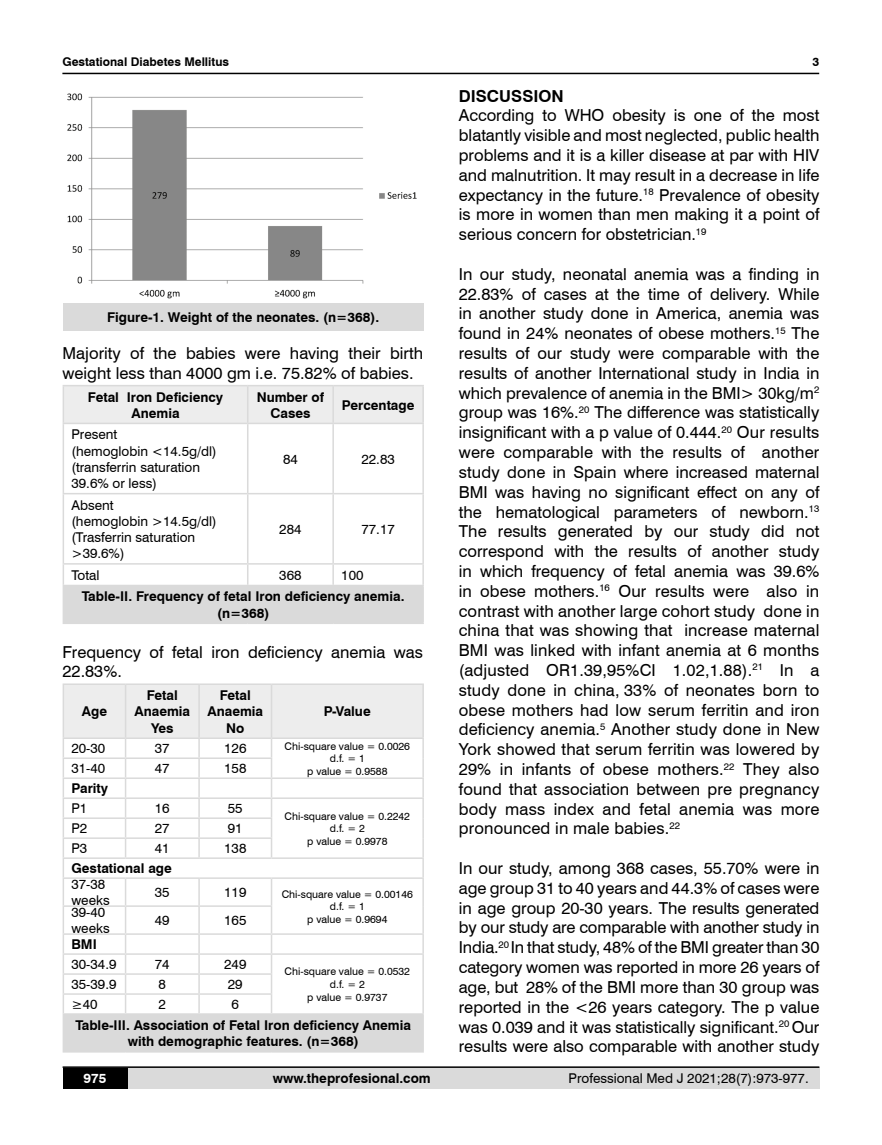
<style>
.page{position:relative;width:882px;height:1145px;background:#fff}
.page>*{position:absolute;margin:0;border:0;box-sizing:border-box;transform-origin:0 0}
.t1{font:16.5px/19.8px "Swiss 721 BT";color:#000;text-align:justify}
.t2{font:700 16.5px "Swiss 721 BT";color:#000}
.t3{font:700 13.5px/16.2px "Swiss 721 BT";color:#000;text-align:center}
.t4{font:13.5px/16.2px "Swiss 721 BT";color:#000}
.t5{font:700 13.5px "Swiss 721 BT";color:#fff}
.t6{font:700 12px "Swiss 721 BT";color:#000}
.t7{font:10.5px/12.6px "Swiss 721 BT";color:#000;text-align:center}
</style>
<div class="page">
<div style="left:63px;top:1067px;width:756px;height:21px;background:#dadada"></div>
<hr style="left:63px;top:1066px;width:756px;height:2px;background:#000">
<div style="left:63px;top:1068px;width:64px;height:20px;background:#000"></div>
<hr style="left:62px;top:73px;width:756px;height:1px;background:#000">
<div style="left:64px;top:386px;width:358px;height:37px;background:#ededed"></div>
<div style="left:63px;top:585px;width:360px;height:38px;background:#dadada"></div>
<hr style="left:63px;top:385px;width:184px;height:1px;background:#dadada">
<hr style="left:63px;top:386px;width:1px;height:37px;background:#dadada">
<hr style="left:247px;top:385px;width:86px;height:1px;background:#dadada">
<hr style="left:247px;top:386px;width:1px;height:37px;background:#dadada">
<hr style="left:333px;top:385px;width:90px;height:1px;background:#dadada">
<hr style="left:332px;top:386px;width:2px;height:37px;background:#dadada">
<hr style="left:422px;top:386px;width:1px;height:37px;background:#dadada">
<hr style="left:63px;top:423px;width:184px;height:1px;background:#dadada">
<hr style="left:63px;top:424px;width:1px;height:69px;background:#dadada">
<hr style="left:247px;top:423px;width:86px;height:1px;background:#dadada">
<hr style="left:247px;top:424px;width:1px;height:69px;background:#dadada">
<hr style="left:333px;top:423px;width:90px;height:1px;background:#dadada">
<hr style="left:332px;top:424px;width:2px;height:69px;background:#dadada">
<hr style="left:422px;top:424px;width:1px;height:69px;background:#dadada">
<hr style="left:63px;top:493px;width:184px;height:1px;background:#dadada">
<hr style="left:63px;top:494px;width:1px;height:69px;background:#dadada">
<hr style="left:247px;top:493px;width:86px;height:1px;background:#dadada">
<hr style="left:247px;top:494px;width:1px;height:69px;background:#dadada">
<hr style="left:333px;top:493px;width:90px;height:1px;background:#dadada">
<hr style="left:332px;top:494px;width:2px;height:69px;background:#dadada">
<hr style="left:422px;top:494px;width:1px;height:69px;background:#dadada">
<hr style="left:63px;top:563px;width:184px;height:1px;background:#dadada">
<svg style="left:63px;top:564px;width:1px;height:21px"></svg>
<hr style="left:247px;top:563px;width:86px;height:1px;background:#dadada">
<svg style="left:247px;top:564px;width:1px;height:21px"></svg>
<hr style="left:333px;top:563px;width:90px;height:1px;background:#dadada">
<hr style="left:332px;top:564px;width:2px;height:21px;background:#dadada">
<svg style="left:422px;top:564px;width:1px;height:21px"></svg>
<hr style="left:63px;top:622px;width:184px;height:2px;background:#dadada">
<hr style="left:247px;top:622px;width:86px;height:2px;background:#dadada">
<hr style="left:333px;top:622px;width:90px;height:2px;background:#dadada">
<div style="left:63px;top:1014px;width:360px;height:37px;background:#dadada"></div>
<hr style="left:63px;top:683px;width:62px;height:2px;background:#dadada">
<hr style="left:125px;top:683px;width:74px;height:2px;background:#dadada">
<hr style="left:199px;top:683px;width:72px;height:2px;background:#dadada">
<hr style="left:271px;top:683px;width:152px;height:2px;background:#dadada">
<svg style="left:63px;top:685px;width:360px;height:328px"></svg>
<hr style="left:63px;top:1013px;width:62px;height:1px;background:#dadada">
<hr style="left:125px;top:1013px;width:74px;height:1px;background:#dadada">
<hr style="left:199px;top:1013px;width:72px;height:1px;background:#dadada">
<hr style="left:271px;top:1013px;width:152px;height:1px;background:#dadada">
<hr style="left:63px;top:1051px;width:62px;height:1px;background:#dadada">
<hr style="left:125px;top:1051px;width:74px;height:1px;background:#dadada">
<hr style="left:199px;top:1051px;width:72px;height:1px;background:#dadada">
<hr style="left:271px;top:1051px;width:152px;height:1px;background:#dadada">
<img style="left:67px;top:93px;width:350px;height:206px">
<div style="left:63px;top:303px;width:360px;height:27px;background:#dadada"></div>
<p class="t6" style="left:62px;top:53px;width:168px">Gestational Diabetes Mellitus</p>
<p class="t6" style="left:812px;top:53px;width:8px">3</p>
<p class="t3" style="left:107px;top:308px;width:273px">Figure-1. Weight of the neonates. (n=368).</p>
<p class="t1" style="left:63px;top:343px;width:362px">Majority of the babies were having their birth weight less than 4000 gm i.e. 75.82% of babies.</p>
<p class="t3" style="left:88px;top:388px;width:137px">Fetal Iron Deficiency<br>Anemia</p>
<p class="t3" style="left:256px;top:388px;width:69px">Number of<br>Cases</p>
<p class="t3" style="left:341px;top:396px;width:74px">Percentage</p>
<p class="t4" style="left:71px;top:426px;width:147px">Present<br>(hemoglobin &lt;14.5g/dl) (transferrin saturation<br>39.6% or less)</p>
<p class="t4" style="left:283px;top:450px;width:16px">84</p>
<p class="t4" style="left:361px;top:450px;width:35px">22.83</p>
<p class="t4" style="left:71px;top:496px;width:147px">Absent<br>(hemoglobin &gt;14.5g/dl) (Trasferrin saturation &gt;39.6%)</p>
<p class="t4" style="left:279px;top:520px;width:24px">284</p>
<p class="t4" style="left:361px;top:520px;width:35px">77.17</p>
<p class="t4" style="left:71px;top:566px;width:30px">Total</p>
<p class="t4" style="left:279px;top:566px;width:24px">368</p>
<p class="t4" style="left:341px;top:566px;width:24px">100</p>
<p class="t3" style="left:82px;top:588px;width:324px">Table-II. Frequency of fetal Iron deficiency anemia. (n=368)</p>
<p class="t1" style="left:63px;top:641px;width:362px">Frequency of fetal iron deficiency anemia was<br>22.83%.</p>
<p class="t3" style="left:82px;top:703px;width:27px">Age</p>
<p class="t3" style="left:134px;top:687px;width:57px">Fetal<br>Anaemia<br>Yes</p>
<p class="t3" style="left:207px;top:687px;width:57px">Fetal<br>Anaemia<br>No</p>
<p class="t3" style="left:324px;top:703px;width:48px">P-Value</p>
<p class="t4" style="left:71px;top:740px;width:35px">20-30</p>
<p class="t4" style="left:155px;top:740px;width:16px">37</p>
<p class="t4" style="left:224px;top:740px;width:24px">126</p>
<p class="t7" style="left:284px;top:739px;width:127px">Chi-square value = 0.0026 d.f. = 1</p>
<p class="t4" style="left:71px;top:760px;width:35px">31-40</p>
<p class="t4" style="left:155px;top:760px;width:16px">47</p>
<p class="t4" style="left:224px;top:760px;width:24px">158</p>
<p class="t7" style="left:307px;top:764px;width:82px">p value = 0.9588</p>
<p class="t3" style="left:71px;top:780px;width:38px">Parity</p>
<p class="t4" style="left:71px;top:800px;width:17px">P1</p>
<p class="t4" style="left:155px;top:800px;width:16px">16</p>
<p class="t4" style="left:228px;top:800px;width:16px">55</p>
<p class="t7" style="left:284px;top:809px;width:127px">Chi-square value = 0.2242 d.f. = 2<br>p value = 0.9978</p>
<p class="t4" style="left:71px;top:820px;width:17px">P2</p>
<p class="t4" style="left:155px;top:820px;width:16px">27</p>
<p class="t4" style="left:228px;top:820px;width:16px">91</p>
<p class="t4" style="left:71px;top:840px;width:17px">P3</p>
<p class="t4" style="left:155px;top:840px;width:16px">41</p>
<p class="t4" style="left:224px;top:840px;width:24px">138</p>
<p class="t3" style="left:71px;top:860px;width:102px">Gestational age</p>
<p class="t4" style="left:71px;top:875px;width:40px">37-38 weeks</p>
<p class="t4" style="left:155px;top:884px;width:16px">35</p>
<p class="t4" style="left:224px;top:884px;width:24px">119</p>
<p class="t7" style="left:281px;top:887px;width:133px">Chi-square value = 0.00146 d.f. = 1<br>p value = 0.9694</p>
<p class="t4" style="left:71px;top:903px;width:40px">39-40 weeks</p>
<p class="t4" style="left:155px;top:911px;width:16px">49</p>
<p class="t4" style="left:224px;top:911px;width:24px">165</p>
<p class="t3" style="left:71px;top:936px;width:27px">BMI</p>
<p class="t4" style="left:71px;top:955px;width:46px">30-34.9</p>
<p class="t4" style="left:155px;top:955px;width:16px">74</p>
<p class="t4" style="left:224px;top:955px;width:24px">249</p>
<p class="t7" style="left:284px;top:965px;width:127px">Chi-square value = 0.0532 d.f. = 2<br>p value = 0.9737</p>
<p class="t4" style="left:71px;top:975px;width:46px">35-39.9</p>
<p class="t4" style="left:158px;top:975px;width:9px">8</p>
<p class="t4" style="left:228px;top:975px;width:16px">29</p>
<p class="t4" style="left:71px;top:995px;width:28px">≥40</p>
<p class="t4" style="left:158px;top:995px;width:9px">2</p>
<p class="t4" style="left:231px;top:995px;width:9px">6</p>
<p class="t3" style="left:75px;top:1016px;width:337px">Table-III. Association of Fetal Iron deficiency Anemia with demographic features. (n=368)</p>
<p class="t2" style="left:458px;top:84px;width:106px">DISCUSSION</p>
<p class="t1" style="left:458px;top:105px;width:362px">According to WHO obesity is one of the most blatantly visible and most neglected, public health problems and it is a killer disease at par with HIV and malnutrition. It may result in a decrease in life expectancy in the future.<sup>18</sup> Prevalence of obesity is more in women than men making it a point of serious concern for obstetrician.<sup>19</sup></p>
<p class="t1" style="left:458px;top:263px;width:362px">In our study, neonatal anemia was a finding in 22.83% of cases at the time of delivery. While in another study done in America, anemia was found in 24% neonates of obese mothers.<sup>15</sup> The results of our study were comparable with the results of another International study in India in which prevalence of anemia in the BMI&gt; 30kg/m<sup>2 </sup>group was 16%.<sup>20</sup> The difference was statistically insignificant with a p value of 0.444.<sup>20</sup> Our results were comparable with the results of another study done in Spain where increased maternal BMI was having no significant effect on any of the hematological parameters of newborn.<sup>13<br></sup>The results generated by our study did not correspond with the results of another study in which frequency of fetal anemia was 39.6% in obese mothers.<sup>16</sup> Our results were also in contrast with another large cohort study done in china that was showing that increase maternal BMI was linked with infant anemia at 6 months (adjusted OR1.39,95%CI 1.02,1.88).<sup>21</sup> In a study done in china, 33% of neonates born to obese mothers had low serum ferritin and iron deficiency anemia.<sup>5</sup> Another study done in New York showed that serum ferritin was lowered by 29% in infants of obese mothers.<sup>22</sup> They also found that association between pre pregnancy body mass index and fetal anemia was more pronounced in male babies.<sup>22</sup></p>
<p class="t1" style="left:458px;top:857px;width:362px">In our study, among 368 cases, 55.70% were in age group 31 to 40 years and 44.3% of cases were in age group 20-30 years. The results generated by our study are comparable with another study in India.<sup>20</sup> In that study, 48% of the BMI greater than 30 category women was reported in more 26 years of age, but 28% of the BMI more than 30 group was reported in the &lt;26 years category. The p value was 0.039 and it was statistically significant.<sup>20</sup> Our results were also comparable with another study</p>
<p class="t5" style="left:83px;top:1069px;width:24px">975</p>
<p class="t3" style="left:273px;top:1069px;width:159px">www.theprofesional.com</p>
<p class="t4" style="left:568px;top:1069px;width:241px">Professional Med J 2021;28(7):973-977.</p>
</div>
